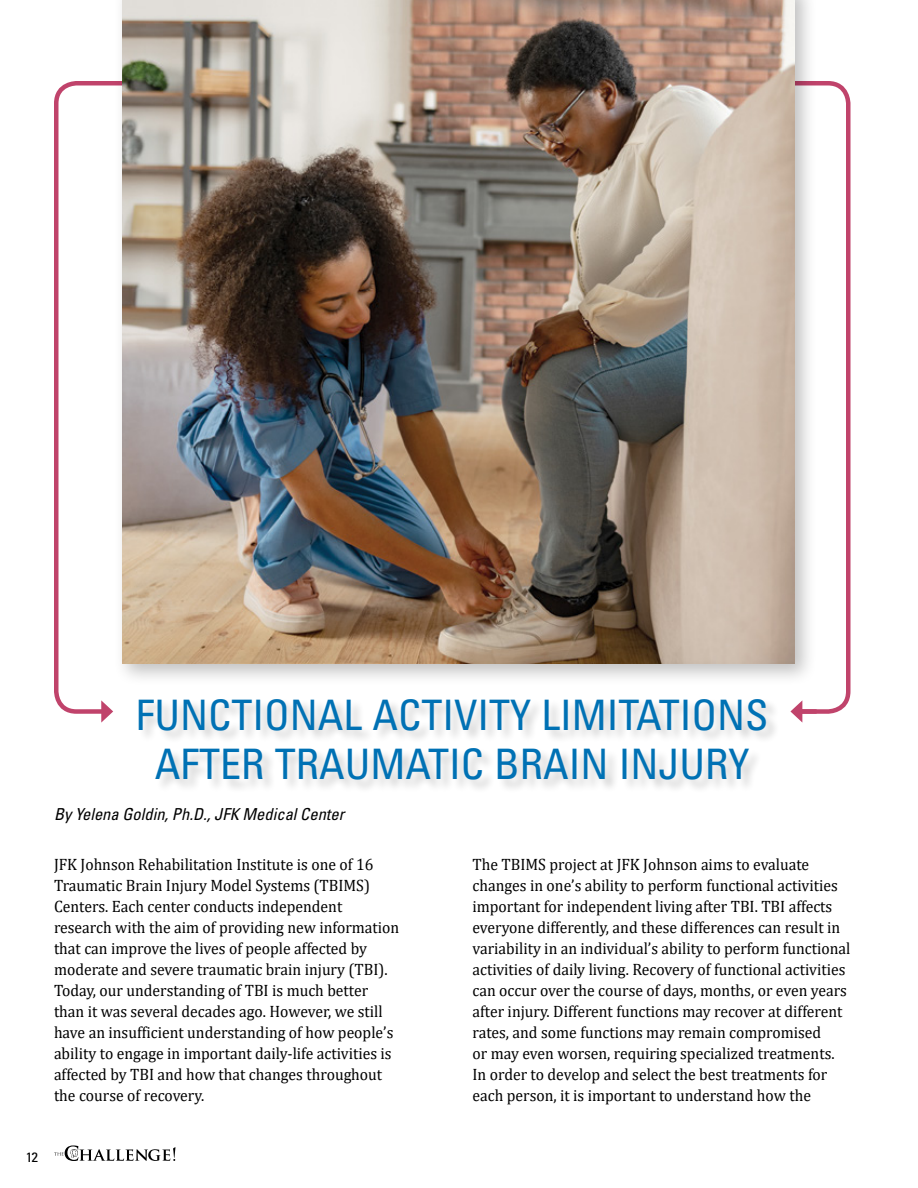
<style>
.page{position:relative;width:918px;height:1188px;background:#fff}
.page>*{position:absolute;margin:0;border:0;box-sizing:border-box;transform-origin:0 0}
.t1{font:condensed 42px/49.5px "Univers LT Std";color:#0071b4;text-align:center}
.t2{font:16.5px/21px "Cambria";color:#000;scale:.95 1}
.t3{font:italic condensed 16.5px "Univers LT Std";color:#000}
.t4{font:condensed 13.5px "Univers LT Std";color:#000;scale:1.1 1}
</style>
<div class="page">
<div style="left:139px;top:698px;width:641px;height:96px;background:#000;opacity:.2"></div>
<div style="left:54px;top:81px;width:797px;height:633px;border:4px solid #c0436b;border-radius:20px"></div>
<svg style="left:101px;top:700px;width:12px;height:23px"></svg>
<div style="left:798px;top:709px;width:19px;height:5px;background:#c0436b"></div>
<svg style="left:790px;top:701px;width:12px;height:21px"></svg>
<div style="left:114px;top:0;width:703px;height:686px;background:#000;opacity:.25"></div>
<img style="left:122px;top:0;width:672px;height:663px">
<svg style="left:54px;top:1145px;width:122px;height:16px"></svg>
<h1 class="t1" style="left:136px;top:690px;width:634px">FUNCTIONAL ACTIVITY LIMITATIONS<br>AFTER TRAUMATIC BRAIN INJURY</h1>
<p class="t3" style="left:54px;top:803px;width:292px">By Yelena Goldin, Ph.D., JFK Medical Center</p>
<p class="t2" style="left:54px;top:854px;width:365px">JFK Johnson Rehabilitation Institute is one of 16<br>Traumatic Brain Injury Model Systems (TBIMS)<br>Centers. Each center conducts independent research with the aim of providing new information that can improve the lives of people affected by moderate and severe traumatic brain injury (TBI).<br>Today, our understanding of TBI is much better than it was several decades ago. However, we still have an insufficient understanding of how people’s ability to engage in important daily-life activities is affected by TBI and how that changes throughout the course of recovery.</p>
<p class="t2" style="left:473px;top:854px;width:399px">The TBIMS project at JFK Johnson aims to evaluate changes in one’s ability to perform functional activities important for independent living after TBI. TBI affects everyone differently, and these differences can result in variability in an individual’s ability to perform functional activities of daily living. Recovery of functional activities can occur over the course of days, months, or even years after injury. Different functions may recover at different rates, and some functions may remain compromised<br>or may even worsen, requiring specialized treatments.<br>In order to develop and select the best treatments for each person, it is important to understand how the</p>
<p class="t4" style="left:26px;top:1148px;width:13px">12</p>
</div>
